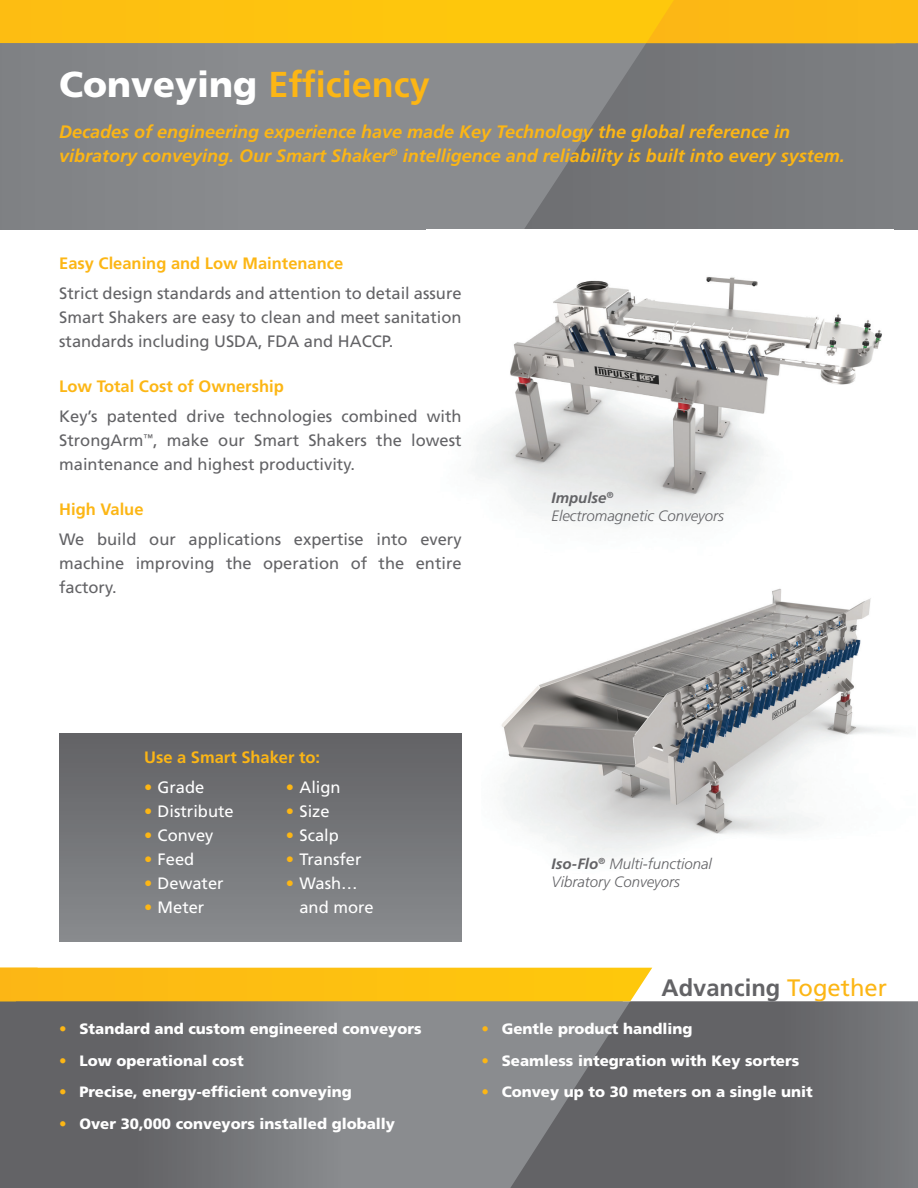
<style>
.page{position:relative;width:918px;height:1188px;background:#fff}
.page>*{position:absolute;margin:0;border:0;box-sizing:border-box;transform-origin:0 0}
.Page_Headings{font:700 36px "Frutiger LT Std";color:#fcb615}
.t1{font:700 23.85px "Frutiger LT Std";color:#636366}
.Subhead_Paragraph{font:italic 700 18px/24px "Frutiger LT Std";color:#fcb615}
.Body{font:16.5px/24px "Frutiger LT Std";color:#636366;text-align:justify}
.List_No_Bullets{font:16.5px "Frutiger LT Std";color:#fff}
.Paragraph_Heading{font:700 16.5px "Frutiger LT Std";color:#fcb615}
.List_Heading{font:700 16.5px "Frutiger LT Std";color:#fcb615}
.t2{font:900 15px "Frutiger LT Std";color:#fff}
.t3{font:italic 300 15px/18px "Frutiger LT Std";color:#636366}
.s1{font-weight:900;color:#fff}
.s2{font-weight:700}
.s3{color:#fcb615}
.s4{font-weight:400;color:#fcb615}
</style>
<div class="page">
<div style="left:0;top:43px;width:223px;height:187px;background:#848689"></div>
<svg style="left:223px;top:43px;width:695px;height:187px;background:#818386"></svg>
<svg style="left:0;top:0;width:918px;height:43px;background:#fdc00f"></svg>
<svg style="left:0;top:1001px;width:490px;height:187px;background:#76777a"></svg>
<svg style="left:490px;top:1001px;width:428px;height:187px;background:#6e6e71"></svg>
<svg style="left:0;top:968px;width:652px;height:33px;background:#fdc014"></svg>
<img style="left:472px;top:276px;width:410px;height:251px">
<img style="left:501px;top:588px;width:393px;height:269px">
<div style="left:59px;top:733px;width:402px;height:209px;background:linear-gradient(to bottom,#626265,#888b8e)"></div>
<p class="Page_Headings" style="left:59px;top:63px;width:372px"><span class="s1">Conveying</span> Efficiency</p>
<p class="Subhead_Paragraph" style="left:59px;top:120px;width:787px">Decades of engineering experience have made Key Technology the global reference in vibratory conveying. Our Smart Shaker<sup>®</sup> intelligence and reliability is built into every system.</p>
<p class="Paragraph_Heading" style="left:59px;top:253px;width:286px">Easy Cleaning and Low Maintenance</p>
<p class="Body" style="left:59px;top:282px;width:404px">Strict design standards and attention to detail assure Smart Shakers are easy to clean and meet sanitation standards including USDA, FDA and HACCP.</p>
<p class="Paragraph_Heading" style="left:59px;top:376px;width:226px">Low Total Cost of Ownership</p>
<p class="Body" style="left:59px;top:405px;width:404px">Key’s patented drive technologies combined with StrongArm<sup>™</sup>, make our Smart Shakers the lowest maintenance and highest productivity.</p>
<p class="Paragraph_Heading" style="left:59px;top:499px;width:86px">High Value</p>
<p class="Body" style="left:59px;top:528px;width:404px">We build our applications expertise into every machine improving the operation of the entire factory.</p>
<p class="t3" style="left:552px;top:489px;width:174px"><span class="s2">Impulse</span><sup>®<br></sup>Electromagnetic Conveyors</p>
<p class="List_Heading" style="left:144px;top:747px;width:178px">Use a Smart Shaker to:</p>
<p class="List_No_Bullets" style="left:144px;top:778px;width:62px"><span class="s3">•</span> Grade</p>
<p class="List_No_Bullets" style="left:144px;top:802px;width:91px"><span class="s3">•</span> Distribute</p>
<p class="List_No_Bullets" style="left:144px;top:826px;width:71px"><span class="s3">•</span> Convey</p>
<p class="List_No_Bullets" style="left:144px;top:850px;width:52px"><span class="s3">•</span> Feed</p>
<p class="List_No_Bullets" style="left:144px;top:874px;width:81px"><span class="s3">•</span> Dewater</p>
<p class="List_No_Bullets" style="left:144px;top:898px;width:62px"><span class="s3">•</span> Meter</p>
<p class="List_No_Bullets" style="left:286px;top:778px;width:56px"><span class="s3">•</span> Align</p>
<p class="List_No_Bullets" style="left:286px;top:802px;width:45px"><span class="s3">•</span> Size</p>
<p class="List_No_Bullets" style="left:286px;top:826px;width:54px"><span class="s3">•</span> Scalp</p>
<p class="List_No_Bullets" style="left:286px;top:850px;width:77px"><span class="s3">•</span> Transfer</p>
<p class="List_No_Bullets" style="left:286px;top:874px;width:73px"><span class="s3">•</span> Wash…</p>
<p class="List_No_Bullets" style="left:299px;top:898px;width:76px">and more</p>
<p class="t2" style="left:59px;top:1020px;width:364px"><span class="s3">•</span> Standard and custom engineered conveyors</p>
<p class="t2" style="left:59px;top:1051px;width:186px"><span class="s3">•</span> Low operational cost</p>
<p class="t2" style="left:59px;top:1083px;width:294px"><span class="s3">•</span> Precise, energy-efficient conveying</p>
<p class="t2" style="left:59px;top:1114px;width:337px"><span class="s3">•</span> Over 30,000 conveyors installed globally</p>
<p class="t3" style="left:552px;top:855px;width:162px"><span class="s2">Iso-Flo</span><sup>®</sup> Multi-functional<br>Vibratory Conveyors</p>
<p class="t1" style="left:661px;top:974px;width:227px">Advancing <span class="s4">Together</span></p>
<p class="t2" style="left:482px;top:1020px;width:212px"><span class="s3">•</span> Gentle product handling</p>
<p class="t2" style="left:482px;top:1051px;width:319px"><span class="s3">•</span> Seamless integration with Key sorters</p>
<p class="t2" style="left:482px;top:1083px;width:333px"><span class="s3">•</span> Convey up to 30 meters on a single unit</p>
</div>
